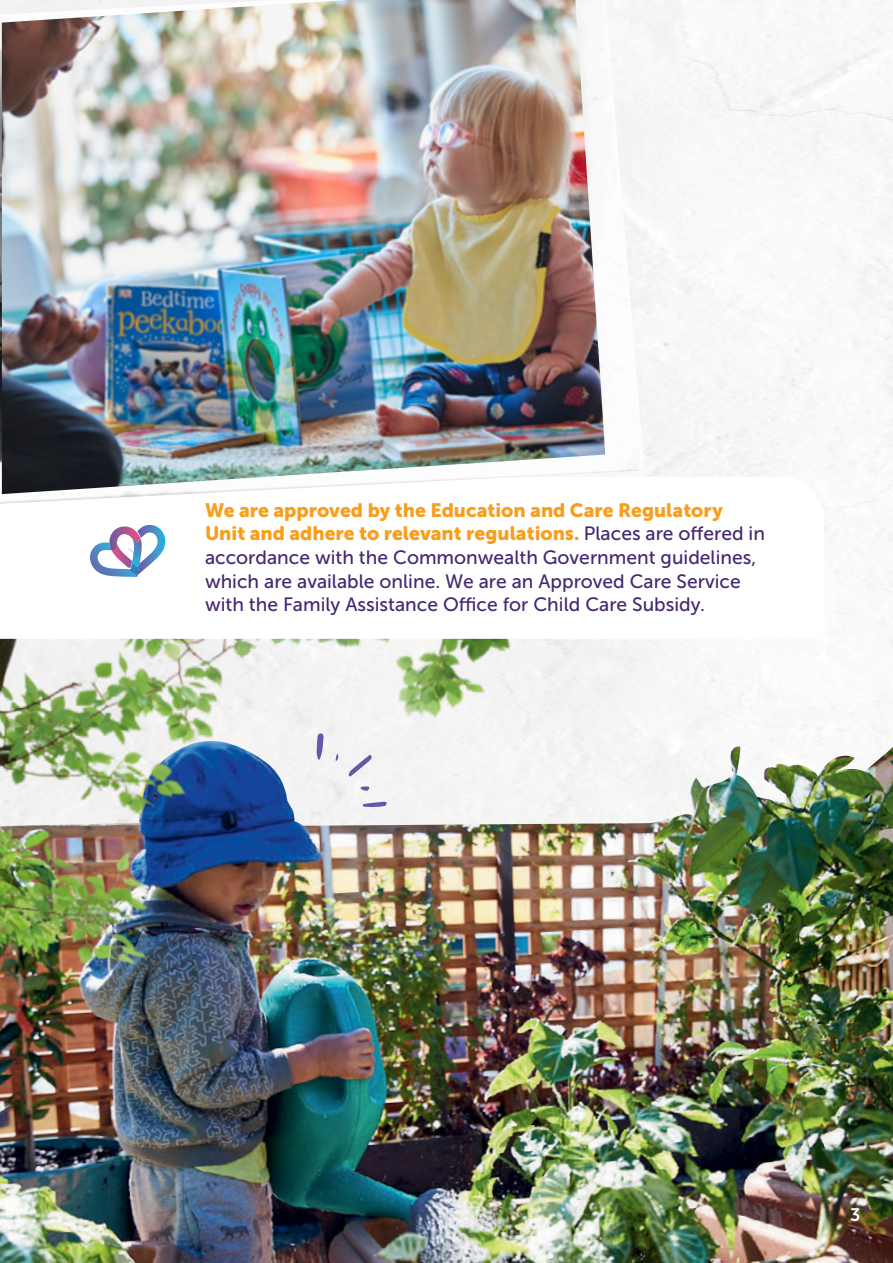
<style>
.page{position:relative;width:893px;height:1263px;background:#fff}
.page>*{position:absolute;margin:0;border:0;box-sizing:border-box;transform-origin:0 0}
.t1{font:19.2px/23.5px "Museo Sans 500";color:#442772}
.t2{font:19.2px/23.5px "Museo Sans 900";color:#f99d1c}
.t3{font:18px "Museo Sans 700";color:#fff}
.s1{font-family:"Museo Sans 500";color:#442772}
</style>
<div class="page">
<img style="left:0;top:0;width:893px;height:1263px">
<p class="t2" style="left:205px;top:498px;width:561px">We are approved by the Education and Care Regulatory<br>Unit and adhere to relevant regulations. <span class="s1">Places are offered in</span></p>
<p class="t1" style="left:205px;top:546px;width:553px">accordance with the Commonwealth Government guidelines, which are available online. We are an Approved Care Service with the Family Assistance Office for Child Care Subsidy.</p>
<p class="t3" style="left:850px;top:1204px;width:12px">3</p>
</div>
